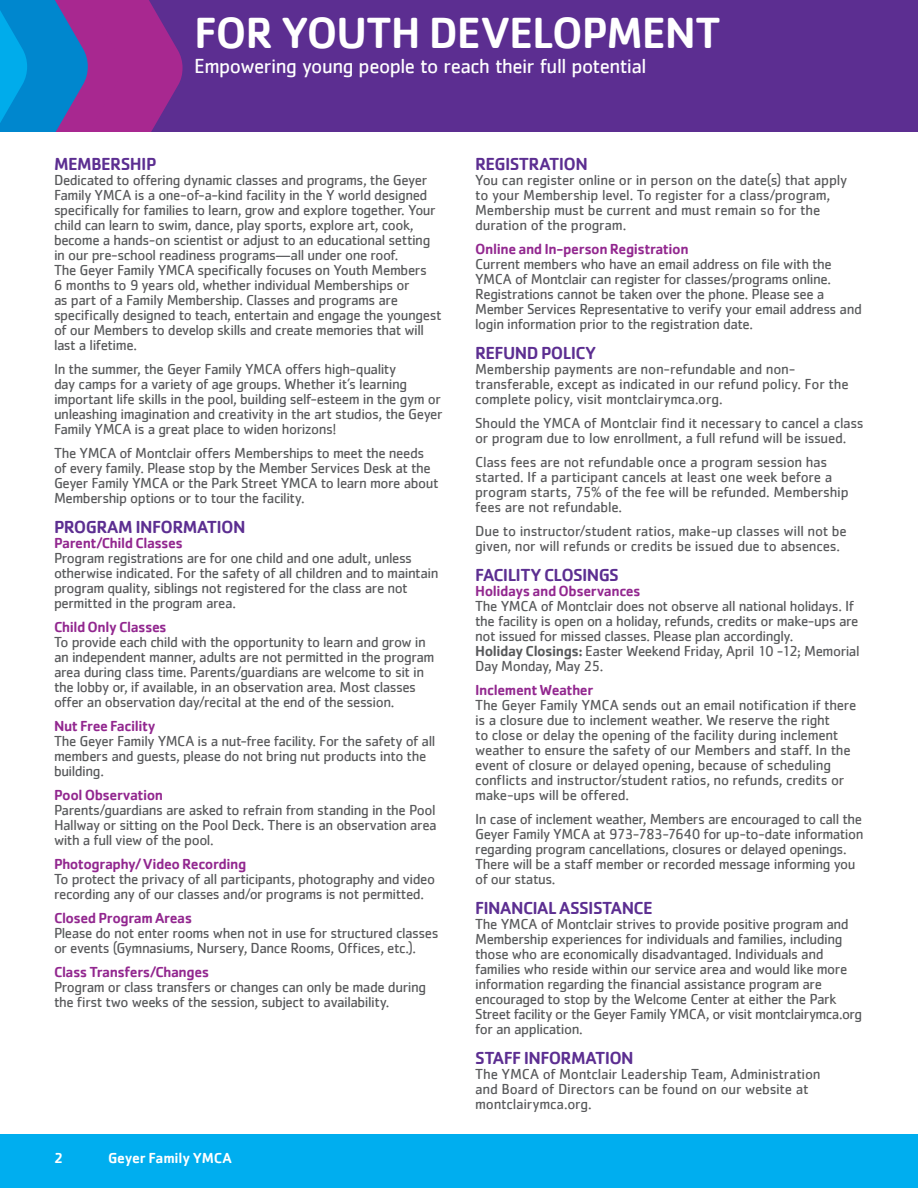
<style>
.page{position:relative;width:918px;height:1188px;background:#fff}
.page>*{position:absolute;margin:0;border:0;box-sizing:border-box;transform-origin:0 0}
.t1{font:500 45px "Cachet";letter-spacing:-.025em;color:#fff}
.t2{font:21px "Cachet";letter-spacing:-.025em;color:#fff}
.t3{font:500 18px "Cachet";letter-spacing:-.035em;color:#5c2e91}
.t4{font:15px/15px "Cachet";letter-spacing:-.03em;color:#58595b}
.t5{font:500 15px "Cachet";letter-spacing:-.03em;color:#92278f}
.t6{font:500 15px "Cachet";letter-spacing:-.015em;color:#fff}
.s1{font-weight:500}
</style>
<div class="page">
<div style="left:0;top:1134px;width:918px;height:54px;background:#00aeef"></div>
<div style="left:60px;top:0;width:858px;height:132px;background:#5c2e91"></div>
<svg style="left:0;top:0;width:183px;height:132px;background:#5d52ab"></svg>
<h1 class="t1" style="left:194px;top:5px;width:528px">FOR YOUTH DEVELOPMENT</h1>
<h2 class="t2" style="left:194px;top:54px;width:454px">Empowering young people to reach their full potential</h2>
<p class="t3" style="left:54px;top:153px;width:104px">MEMBERSHIP</p>
<p class="t4" style="left:54px;top:172px;width:389px">Dedicated to offering dynamic classes and programs, the Geyer Family YMCA is a one-of-a-kind facility in the Y world designed specifically for families to learn, grow and explore together. Your child can learn to swim, dance, play sports, explore art, cook, become a hands-on scientist or adjust to an educational setting in our pre-school readiness programs—all under one roof.<br>The Geyer Family YMCA specifically focuses on Youth Members<br>6 months to 9 years old, whether individual Memberships or<br>as part of a Family Membership. Classes and programs are specifically designed to teach, entertain and engage the youngest of our Members to develop skills and create memories that will last a lifetime.</p>
<p class="t4" style="left:54px;top:361px;width:390px">In the summer, the Geyer Family YMCA offers high-quality<br>day camps for a variety of age groups. Whether it’s learning important life skills in the pool, building self-esteem in the gym or unleashing imagination and creativity in the art studios, the Geyer Family YMCA is a great place to widen horizons!</p>
<p class="t4" style="left:54px;top:445px;width:386px">The YMCA of Montclair offers Memberships to meet the needs of every family. Please stop by the Member Services Desk at the Geyer Family YMCA or the Park Street YMCA to learn more about Membership options or to tour the facility.</p>
<p class="t3" style="left:54px;top:516px;width:193px">PROGRAM INFORMATION</p>
<p class="t5" style="left:54px;top:533px;width:131px">Parent/Child Classes</p>
<p class="t4" style="left:54px;top:550px;width:386px">Program registrations are for one child and one adult, unless otherwise indicated. For the safety of all children and to maintain program quality, siblings not registered for the class are not permitted in the program area.</p>
<p class="t5" style="left:54px;top:617px;width:114px">Child Only Classes</p>
<p class="t4" style="left:54px;top:634px;width:382px">To provide each child with the opportunity to learn and grow in an independent manner, adults are not permitted in the program area during class time. Parents/guardians are welcome to sit in the lobby or, if available, in an observation area. Most classes offer an observation day/recital at the end of the session.</p>
<p class="t5" style="left:54px;top:716px;width:103px">Nut Free Facility</p>
<p class="t4" style="left:54px;top:733px;width:383px">The Geyer Family YMCA is a nut-free facility. For the safety of all members and guests, please do not bring nut products into the building.</p>
<p class="t5" style="left:54px;top:785px;width:111px">Pool Observation</p>
<p class="t4" style="left:54px;top:802px;width:384px;text-align:justify">Parents/guardians are asked to refrain from standing in the Pool Hallway or sitting on the Pool Deck. There is an observation area with a full view of the pool.</p>
<p class="t5" style="left:54px;top:854px;width:194px">Photography/ Video Recording</p>
<p class="t4" style="left:54px;top:871px;width:383px">To protect the privacy of all participants, photography and video recording any of our classes and/or programs is not permitted.</p>
<p class="t5" style="left:54px;top:908px;width:140px">Closed Program Areas</p>
<p class="t4" style="left:54px;top:925px;width:386px">Please do not enter rooms when not in use for structured classes or events (Gymnasiums, Nursery, Dance Rooms, Offices, etc.).</p>
<p class="t5" style="left:54px;top:962px;width:157px">Class Transfers/Changes</p>
<p class="t4" style="left:54px;top:979px;width:374px">Program or class transfers or changes can only be made during the first two weeks of the session, subject to availability.</p>
<p class="t6" style="left:54px;top:1149px;width:11px">2</p>
<p class="t6" style="left:108px;top:1149px;width:125px">Geyer Family YMCA</p>
<p class="t3" style="left:475px;top:153px;width:114px">REGISTRATION</p>
<p class="t4" style="left:475px;top:172px;width:374px">You can register online or in person on the date(s) that apply to your Membership level. To register for a class/program, Membership must be current and must remain so for the duration of the program.</p>
<p class="t5" style="left:475px;top:239px;width:215px">Online and In-person Registration</p>
<p class="t4" style="left:475px;top:256px;width:388px">Current members who have an email address on file with the YMCA of Montclair can register for classes/programs online.<br>Registrations cannot be taken over the phone. Please see a Member Services Representative to verify your email address and login information prior to the registration date.</p>
<p class="t3" style="left:475px;top:342px;width:123px">REFUND POLICY</p>
<p class="t4" style="left:475px;top:361px;width:375px">Membership payments are non-refundable and non&shy;transferable, except as indicated in our refund policy. For the complete policy, visit montclairymca.org.</p>
<p class="t4" style="left:475px;top:415px;width:390px">Should the YMCA of Montclair find it necessary to cancel a class or program due to low enrollment, a full refund will be issued.</p>
<p class="t4" style="left:475px;top:454px;width:375px">Class fees are not refundable once a program session has started. If a participant cancels at least one week before a program starts, 75% of the fee will be refunded. Membership fees are not refundable.</p>
<p class="t4" style="left:475px;top:523px;width:373px">Due to instructor/student ratios, make-up classes will not be given, nor will refunds or credits be issued due to absences.</p>
<p class="t3" style="left:475px;top:564px;width:145px">FACILITY CLOSINGS</p>
<p class="t5" style="left:475px;top:581px;width:167px">Holidays and Observances</p>
<p class="t4" style="left:475px;top:598px;width:386px">The YMCA of Montclair does not observe all national holidays. If the facility is open on a holiday, refunds, credits or make-ups are not issued for missed classes. Please plan accordingly.<br><span class="s1">Holiday Closings:</span> Easter Weekend Friday, April 10 -12; Memorial Day Monday, May 25.</p>
<p class="t5" style="left:475px;top:680px;width:120px">Inclement Weather</p>
<p class="t4" style="left:475px;top:697px;width:383px">The Geyer Family YMCA sends out an email notification if there is a closure due to inclement weather. We reserve the right<br>to close or delay the opening of the facility during inclement weather to ensure the safety of our Members and staff. In the event of closure or delayed opening, because of scheduling conflicts and instructor/student ratios, no refunds, credits or make-ups will be offered.</p>
<p class="t4" style="left:475px;top:811px;width:390px">In case of inclement weather, Members are encouraged to call the Geyer Family YMCA at 973-783-7640 for up-to-date information regarding program cancellations, closures or delayed openings.<br>There will be a staff member or recorded message informing you of our status.</p>
<p class="t3" style="left:475px;top:897px;width:179px">FINANCIAL ASSISTANCE</p>
<p class="t4" style="left:475px;top:916px;width:388px">The YMCA of Montclair strives to provide positive program and Membership experiences for individuals and families, including those who are economically disadvantaged. Individuals and families who reside within our service area and would like more information regarding the financial assistance program are encouraged to stop by the Welcome Center at either the Park Street facility or the Geyer Family YMCA, or visit montclairymca.org for an application.</p>
<p class="t3" style="left:475px;top:1047px;width:160px">STAFF INFORMATION</p>
<p class="t4" style="left:475px;top:1066px;width:347px">The YMCA of Montclair Leadership Team, Administration and Board of Directors can be found on our website at montclairymca.org.</p>
</div>
